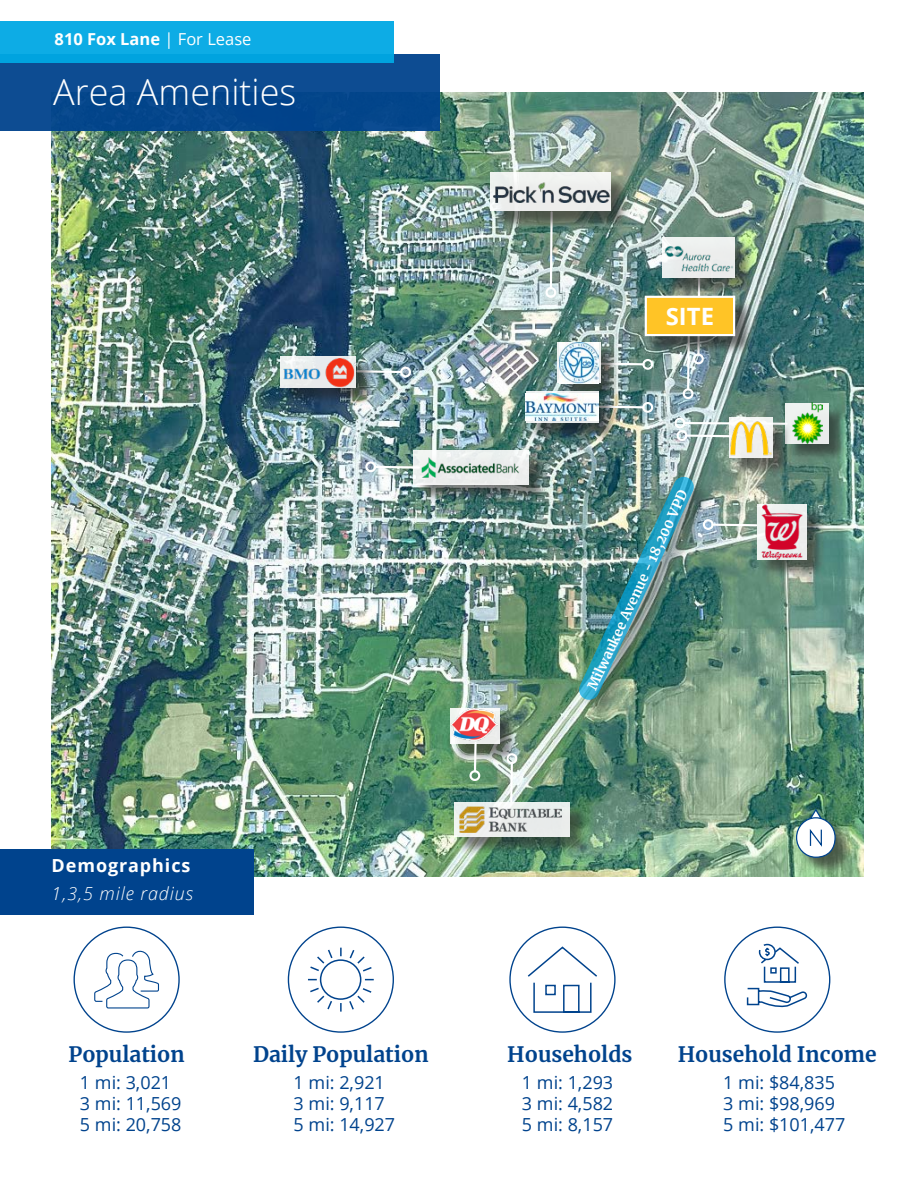
<style>
.page{position:relative;width:918px;height:1188px;background:#fff}
.page>*{position:absolute;margin:0;border:0;box-sizing:border-box;transform-origin:0 0}
.t1{font:300 36px "Open Sans";color:#fff}
.Contact_Info{font:700 23.85px "Open Sans";color:#fff}
.t2{font:700 21px "Merriweather";color:#00438d}
.t3{font:18px "Open Sans";color:#00438d}
.Area_Subhead{font:italic 300 18px "Open Sans";letter-spacing:.05em;color:#fff}
.Area_Subhead-2{font:700 18px "Open Sans";letter-spacing:.05em;color:#fff}
.t4{font:700 16.5px "Open Sans";color:#fff}
.Contact_Info-2{font:700 13.5px "Merriweather";color:#fff}
.s1{font-weight:400}
</style>
<div class="page">
<img style="left:52px;top:92px;width:812px;height:785px">
<svg style="left:94px;top:950px;width:65px;height:59px"></svg>
<svg style="left:308px;top:947px;width:66px;height:65px"></svg>
<svg style="left:527px;top:946px;width:70px;height:67px"></svg>
<svg style="left:746px;top:943px;width:62px;height:65px"></svg>
<div style="left:0;top:849px;width:254px;height:65px;background:#00438d"></div>
<div style="left:582px;top:479px;width:130px;height:239px;background:#231f20;opacity:.4"></div>
<img style="left:578px;top:475px;width:117px;height:226px">
<div style="left:799px;top:812px;width:55px;height:64px;background:#231f20;opacity:.6"></div>
<svg style="left:795px;top:807px;width:41px;height:52px"></svg>
<div style="left:0;top:54px;width:439px;height:77px;background:#0d4c92"></div>
<div style="left:0;top:22px;width:394px;height:41px;background:linear-gradient(to right,#0aaae4,#0aaae4)"></div>
<div style="left:683px;top:388px;width:11px;height:11px;border:2px solid #fff;border-radius:50%"></div>
<svg style="left:686px;top:355px;width:15px;height:37px"></svg>
<div style="left:693px;top:354px;width:11px;height:10px;border:2px solid #fff;border-radius:50%"></div>
<div style="left:665px;top:239px;width:89px;height:57px;background:#231f20;opacity:.6"></div>
<div style="left:663px;top:237px;width:72px;height:41px;background:#eef1f0"></div>
<img style="left:663px;top:244px;width:71px;height:28px">
<div style="left:647px;top:298px;width:107px;height:57px;background:#231f20;opacity:.6"></div>
<div style="left:646px;top:297px;width:88px;height:38px;background:#ffc426"></div>
<div style="left:645px;top:296px;width:90px;height:40px;border:2px solid #fff"></div>
<svg style="left:617px;top:404px;width:29px;height:6px"></svg>
<div style="left:642px;top:402px;width:11px;height:11px;border:2px solid #fff;border-radius:50%"></div>
<svg style="left:619px;top:361px;width:27px;height:6px"></svg>
<div style="left:642px;top:359px;width:11px;height:11px;border:2px solid #fff;border-radius:50%"></div>
<div style="left:559px;top:345px;width:60px;height:57px;background:#231f20;opacity:.6"></div>
<div style="left:557px;top:342px;width:44px;height:41px;background:linear-gradient(to bottom,#eef0ef,#eaebeb)"></div>
<img style="left:559px;top:342px;width:39px;height:41px">
<div style="left:528px;top:393px;width:89px;height:49px;background:#231f20;opacity:.6"></div>
<svg style="left:526px;top:391px;width:73px;height:32px"></svg>
<img style="left:526px;top:394px;width:73px;height:27px">
<svg style="left:687px;top:433px;width:42px;height:5px"></svg>
<div style="left:677px;top:430px;width:10px;height:11px;border:2px solid #fff;border-radius:50%"></div>
<div style="left:760px;top:507px;width:66px;height:71px;background:#231f20;opacity:.6"></div>
<div style="left:757px;top:504px;width:50px;height:55px;background:#eceded"></div>
<img style="left:758px;top:504px;width:45px;height:55px">
<svg style="left:710px;top:522px;width:49px;height:5px"></svg>
<div style="left:703px;top:519px;width:11px;height:11px;border:2px solid #fff;border-radius:50%"></div>
<div style="left:788px;top:405px;width:60px;height:57px;background:#231f20;opacity:.6"></div>
<div style="left:785px;top:403px;width:44px;height:40px;background:#ebefed"></div>
<img style="left:792px;top:403px;width:30px;height:40px">
<svg style="left:684px;top:421px;width:45px;height:5px"></svg>
<div style="left:675px;top:418px;width:10px;height:10px;border:2px solid #fff;border-radius:50%"></div>
<div style="left:731px;top:420px;width:60px;height:57px;background:#231f20;opacity:.6"></div>
<img style="left:729px;top:418px;width:44px;height:40px">
<svg style="left:549px;top:230px;width:5px;height:58px"></svg>
<div style="left:545px;top:287px;width:11px;height:11px;border:2px solid #fff;border-radius:50%"></div>
<div style="left:493px;top:175px;width:137px;height:55px;background:#231f20;opacity:.6"></div>
<div style="left:491px;top:173px;width:120px;height:38px;background:#f0f2f0"></div>
<img style="left:494px;top:183px;width:117px;height:20px">
<svg style="left:375px;top:369px;width:26px;height:5px"></svg>
<div style="left:400px;top:367px;width:11px;height:10px;border:2px solid #fff;border-radius:50%"></div>
<div style="left:283px;top:358px;width:92px;height:48px;background:#231f20;opacity:.6"></div>
<div style="left:280px;top:356px;width:76px;height:32px;background:#ecf0ef"></div>
<img style="left:284px;top:358px;width:72px;height:30px">
<div style="left:416px;top:452px;width:132px;height:51px;background:#231f20;opacity:.6"></div>
<div style="left:414px;top:450px;width:115px;height:35px;background:#eceeee"></div>
<img style="left:421px;top:454px;width:100px;height:24px">
<svg style="left:375px;top:465px;width:45px;height:5px"></svg>
<div style="left:365px;top:461px;width:11px;height:11px;border:2px solid #fff;border-radius:50%"></div>
<div style="left:452px;top:711px;width:67px;height:52px;background:#231f20;opacity:.6"></div>
<svg style="left:450px;top:708px;width:50px;height:36px"></svg>
<img style="left:450px;top:708px;width:48px;height:32px">
<svg style="left:473px;top:741px;width:5px;height:30px"></svg>
<div style="left:469px;top:770px;width:11px;height:11px;border:2px solid #fff;border-radius:50%"></div>
<svg style="left:509px;top:764px;width:5px;height:38px"></svg>
<div style="left:506px;top:753px;width:11px;height:11px;border:2px solid #fff;border-radius:50%"></div>
<div style="left:457px;top:805px;width:131px;height:50px;background:#231f20;opacity:.6"></div>
<svg style="left:454px;top:802px;width:116px;height:35px"></svg>
<img style="left:460px;top:807px;width:102px;height:26px">
<p class="t4" style="left:55px;top:28px;width:198px">810 Fox Lane <span class="s1">| For Lease</span></p>
<p class="t1" style="left:53px;top:67px;width:245px">Area Amenities</p>
<p class="Area_Subhead-2" style="left:52px;top:852px;width:140px">Demographics</p>
<p class="Area_Subhead" style="left:52px;top:881px;width:143px">1,3,5 mile radius</p>
<p class="t2" style="left:69px;top:1039px;width:118px">Population</p>
<p class="t3" style="left:80px;top:1070px;width:93px">1 mi: 3,021</p>
<p class="t3" style="left:80px;top:1091px;width:103px">3 mi: 11,569</p>
<p class="t3" style="left:80px;top:1112px;width:103px">5 mi: 20,758</p>
<p class="t2" style="left:253px;top:1039px;width:177px">Daily Population</p>
<p class="t3" style="left:294px;top:1070px;width:93px">1 mi: 2,921</p>
<p class="t3" style="left:294px;top:1091px;width:93px">3 mi: 9,117</p>
<p class="t3" style="left:294px;top:1112px;width:103px">5 mi: 14,927</p>
<p class="Contact_Info" style="left:666px;top:300px;width:50px">SITE</p>
<p class="Contact_Info-2" style="left:583px;top:685px;width:220px;rotate:-65deg">Milwaukee Avenue - 18,200 VPD</p>
<p class="t2" style="left:507px;top:1039px;width:127px">Households</p>
<p class="t3" style="left:522px;top:1070px;width:93px">1 mi: 1,293</p>
<p class="t3" style="left:522px;top:1091px;width:93px">3 mi: 4,582</p>
<p class="t3" style="left:522px;top:1112px;width:93px">5 mi: 8,157</p>
<p class="t2" style="left:678px;top:1039px;width:201px">Household Income</p>
<p class="t3" style="left:723px;top:1070px;width:113px">1 mi: $84,835</p>
<p class="t3" style="left:723px;top:1091px;width:113px">3 mi: $98,969</p>
<p class="t3" style="left:723px;top:1112px;width:124px">5 mi: $101,477</p>
</div>
